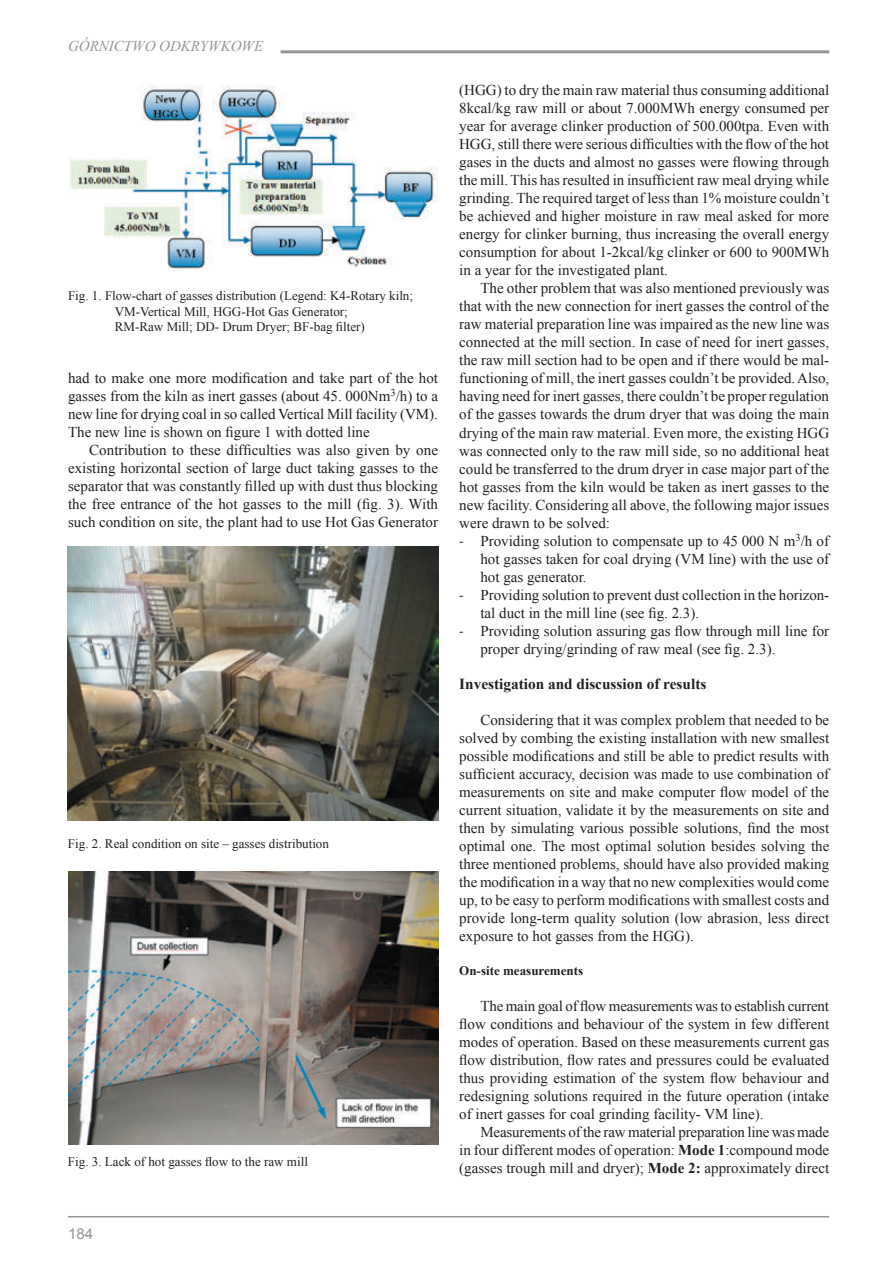
<style>
.page{position:relative;width:893px;height:1263px;background:#fff}
.page>*{position:absolute;margin:0;border:0;box-sizing:border-box;transform-origin:0 0}
.t1{font:700 15.3px "Times New Roman";color:#231f20}
.t2{font:15px/18px "Times New Roman";color:#231f20;text-align:justify}
.t3{font:italic 15px "Times New Roman";color:#939598}
.t4{font:15px "Arial";color:#939598}
.t5{font:13.05px/15.6px "Times New Roman";color:#231f20}
.t6{font:700 13.05px "Times New Roman";color:#231f20}
.s1{font-family:"Calibri"}
.s2{font-weight:700}
</style>
<div class="page">
<hr style="left:68px;top:1216px;width:761px;height:1px;background:#939598">
<hr style="left:281px;top:50px;width:548px;height:3px;background:#939598">
<img style="left:69px;top:85px;width:369px;height:186px">
<img style="left:68px;top:872px;width:370px;height:272px">
<img style="left:68px;top:546px;width:370px;height:274px">
<p class="t3" style="left:68px;top:36px;width:197px">GÓRNICTWO ODKRYWKOWE</p>
<p class="t5" style="left:115px;top:288px;width:300px;text-indent:-47px">Fig. 1. Flow-chart of gasses distribution (Legend: K4-Rotary kiln;<br>VM-Vertical Mill, HGG-Hot Gas Generator;<br>RM-Raw Mill; DD- Drum Dryer; BF-bag filter)</p>
<p class="t2" style="left:68px;top:369px;width:371px">had to make one more modification and take part of the hot gasses from the kiln as inert gasses (about 45. 000Nm<sup>3</sup>/h) to a new line for drying coal in so called Vertical Mill facility (VM).<br>The new line is shown on figure 1 with dotted line</p>
<p class="t2" style="left:68px;top:441px;width:371px;text-indent:21px">Contribution to these difficulties was also given by one existing horizontal section of large duct taking gasses to the separator that was constantly filled up with dust thus blocking the free entrance of the hot gasses to the mill (fig. 3). With such condition on site, the plant had to use Hot Gas Generator</p>
<p class="t5" style="left:68px;top:836px;width:263px">Fig. 2. Real condition on site – gasses distribution</p>
<p class="t5" style="left:68px;top:1154px;width:241px">Fig. 3. Lack of hot gasses flow to the raw mill</p>
<p class="t4" style="left:68px;top:1224px;width:27px">184</p>
<p class="t2" style="left:459px;top:81px;width:372px">(HGG) to dry the main raw material thus consuming additional 8kcal/kg raw mill or about 7.000MWh energy consumed per year for average clinker production of 500.000tpa. Even with HGG, still there were serious difficulties with the flow of the hot gases in the ducts and almost no gasses were flowing through the mill. This has resulted in insufficient raw meal drying while grinding. The required target of less than 1% moisture couldn’t be achieved and higher moisture in raw meal asked for more energy for clinker burning, thus increasing the overall energy consumption for about 1-2kcal/kg clinker or 600 to 900MWh in a year for the investigated plant.</p>
<p class="t2" style="left:459px;top:279px;width:371px;text-indent:21px">The other problem that was also mentioned previously was that with the new connection for inert gasses the control of the raw material preparation line was impaired as the new line was connected at the mill section. In case of need for inert gasses, the raw mill section had to be open and if there would be mal&shy;functioning of mill, the inert gasses couldn’t be provided. Also, having need for inert gasses, there couldn’t be proper regulation of the gasses towards the drum dryer that was doing the main drying of the main raw material. Even more, the existing HGG was connected only to the raw mill side, so no additional heat could be transferred to the drum dryer in case major part of the hot gasses from the kiln would be taken as inert gasses to the new facility. Considering all above, the following major issues were drawn to be solved:</p>
<p class="t2" style="left:480px;top:531px;width:350px;text-indent:-21px"><span class="s1">-</span> Providing solution to compensate up to 45 000 N m<sup>3</sup>/h of hot gasses taken for coal drying (VM line) with the use of hot gas generator.</p>
<p class="t2" style="left:480px;top:585px;width:350px;text-indent:-21px"><span class="s1">-</span> Providing solution to prevent dust collection in the horizon&shy;tal duct in the mill line (see fig. 2.3).</p>
<p class="t2" style="left:480px;top:621px;width:350px;text-indent:-21px"><span class="s1">-</span> Providing solution assuring gas flow through mill line for proper drying/grinding of raw meal (see fig. 2.3).</p>
<p class="t1" style="left:459px;top:674px;width:249px">Investigation and discussion of results</p>
<p class="t2" style="left:459px;top:711px;width:372px;text-indent:21px">Considering that it was complex problem that needed to be solved by combing the existing installation with new smallest possible modifications and still be able to predict results with sufficient accuracy, decision was made to use combination of measurements on site and make computer flow model of the current situation, validate it by the measurements on site and then by simulating various possible solutions, find the most optimal one. The most optimal solution besides solving the three mentioned problems, should have also provided making the modification in a way that no new complexities would come up, to be easy to perform modifications with smallest costs and provide long-term quality solution (low abrasion, less direct exposure to hot gasses from the HGG).</p>
<p class="t6" style="left:459px;top:961px;width:126px">On-site measurements</p>
<p class="t2" style="left:459px;top:996px;width:371px;text-indent:21px">The main goal of flow measurements was to establish current flow conditions and behaviour of the system in few different modes of operation. Based on these measurements current gas flow distribution, flow rates and pressures could be evaluated thus providing estimation of the system flow behaviour and redesigning solutions required in the future operation (intake of inert gasses for coal grinding facility- VM line).</p>
<p class="t2" style="left:459px;top:1122px;width:371px;text-indent:21px">Measurements of the raw material preparation line was made in four different modes of operation: <span class="s2">Mode 1</span>:compound mode (gasses trough mill and dryer); <span class="s2">Mode 2:</span> approximately direct</p>
</div>
